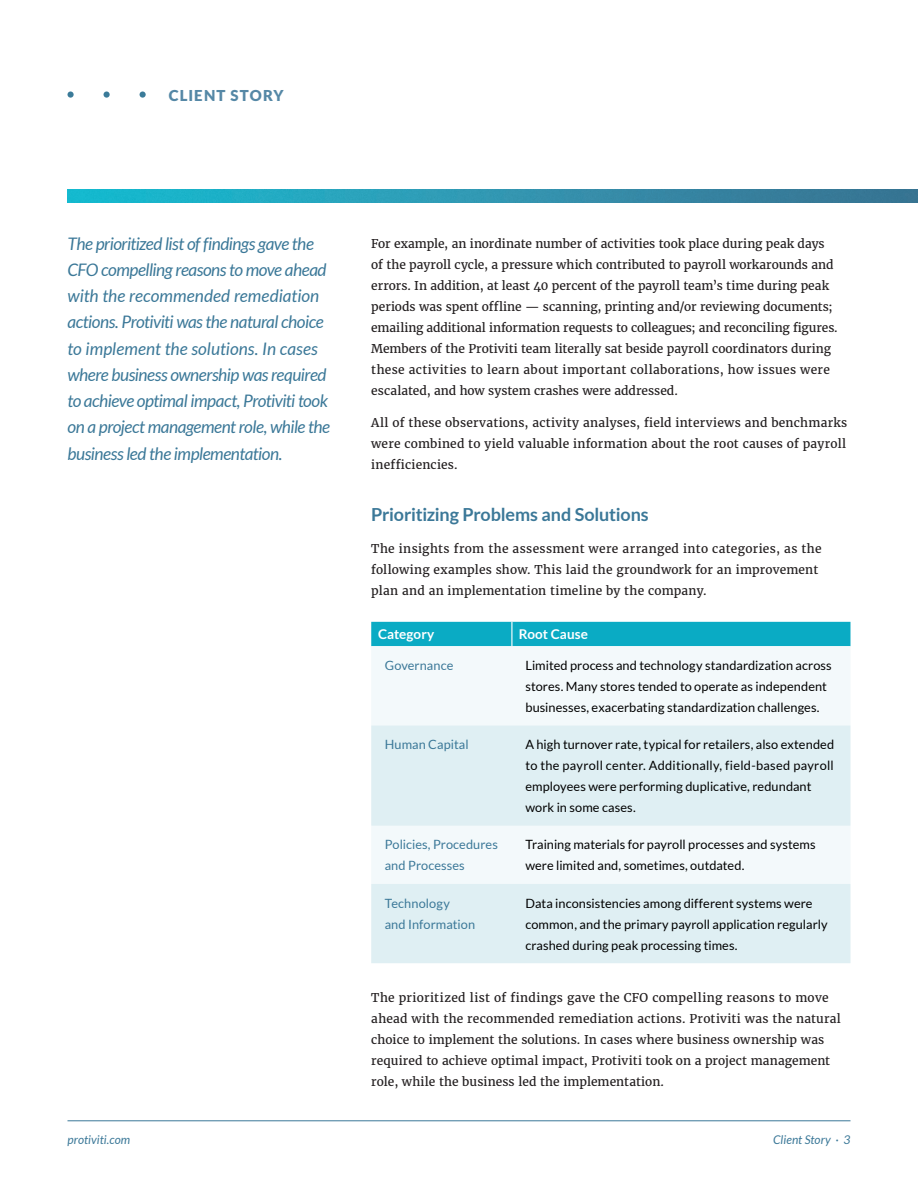
<style>
.page{position:relative;width:918px;height:1188px;background:#fff}
.page>*{position:absolute;margin:0;border:0;box-sizing:border-box;transform-origin:0 0}
.t1{font:700 18px "Lato";letter-spacing:-.01em;color:#3b7898}
.t2{font:italic 17.25px/26.2px "Lato";letter-spacing:-.025em;color:#3b7898}
.t3{font:900 15px "Lato";letter-spacing:.075em;color:#5588a6}
.t4{font:700 13.5px "Lato";letter-spacing:.005em;color:#fff}
.t5{font:12.75px/21px "Lato";letter-spacing:.005em;color:#000}
.t6{font:12.75px/21px "Lato";letter-spacing:.005em;color:#3b7898}
.t7{font:12px/21px "Merriweather";letter-spacing:.01em;color:#231f20}
.t8{font:italic 12px "Lato";color:#3b7898}
</style>
<div class="page">
<hr style="left:68px;top:1120px;width:782px;height:1px;background:#3b7898">
<div style="left:371px;top:646px;width:479px;height:79px;background:#f3f9fb"></div>
<svg style="left:371px;top:725px;width:479px;height:238px;fill:#dfeff3"></svg>
<div style="left:371px;top:622px;width:479px;height:24px;background:#0aabc4"></div>
<img style="left:68px;top:189px;width:850px;height:13px">
<div style="left:68px;top:91px;width:6px;height:7px;background:#3b7b99;border-radius:50%"></div>
<div style="left:104px;top:91px;width:6px;height:7px;background:#3b7b99;border-radius:50%"></div>
<div style="left:140px;top:91px;width:6px;height:7px;background:#3b7b99;border-radius:50%"></div>
<p class="t3" style="left:169px;top:87px;width:116px">CLIENT STORY</p>
<p class="t2" style="left:68px;top:231px;width:264px">The prioritized list of findings gave the CFO compelling reasons to move ahead with the recommended remediation actions. Protiviti was the natural choice to implement the solutions. In cases where business ownership was required to achieve optimal impact, Protiviti took on a project management role, while the business led the implementation.</p>
<p class="t7" style="left:371px;top:233px;width:468px">For example, an inordinate number of activities took place during peak days of the payroll cycle, a pressure which contributed to payroll workarounds and errors. In addition, at least 40 percent of the payroll team’s time during peak periods was spent offline — scanning, printing and/or reviewing documents; emailing additional information requests to colleagues; and reconciling figures.<br>Members of the Protiviti team literally sat beside payroll coordinators during these activities to learn about important collaborations, how issues were escalated, and how system crashes were addressed.</p>
<p class="t7" style="left:371px;top:412px;width:478px;text-align:justify">All of these observations, activity analyses, field interviews and benchmarks were combined to yield valuable information about the root causes of payroll inefficiencies.</p>
<h1 class="t1" style="left:371px;top:504px;width:279px">Prioritizing Problems and Solutions</h1>
<p class="t7" style="left:371px;top:538px;width:452px">The insights from the assessment were arranged into categories, as the following examples show. This laid the groundwork for an improvement plan and an implementation timeline by the company.</p>
<p class="t4" style="left:378px;top:627px;width:58px">Category</p>
<p class="t4" style="left:519px;top:627px;width:71px">Root Cause</p>
<p class="t6" style="left:385px;top:655px;width:70px">Governance</p>
<p class="t5" style="left:525px;top:655px;width:308px">Limited process and technology standardization across stores. Many stores tended to operate as independent businesses, exacerbating standardization challenges.</p>
<p class="t6" style="left:385px;top:734px;width:85px">Human Capital</p>
<p class="t5" style="left:525px;top:734px;width:310px">A high turnover rate, typical for retailers, also extended to the payroll center. Additionally, field-based payroll employees were performing duplicative, redundant work in some cases.</p>
<p class="t6" style="left:385px;top:834px;width:115px">Policies, Procedures and Processes</p>
<p class="t5" style="left:525px;top:834px;width:292px">Training materials for payroll processes and systems were limited and, sometimes, outdated.</p>
<p class="t6" style="left:385px;top:893px;width:92px">Technology<br>and Information</p>
<p class="t5" style="left:525px;top:893px;width:304px">Data inconsistencies among different systems were common, and the primary payroll application regularly crashed during peak processing times.</p>
<p class="t7" style="left:371px;top:987px;width:471px">The prioritized list of findings gave the CFO compelling reasons to move ahead with the recommended remediation actions. Protiviti was the natural choice to implement the solutions. In cases where business ownership was required to achieve optimal impact, Protiviti took on a project management role, while the business led the implementation.</p>
<p class="t8" style="left:68px;top:1133px;width:64px">protiviti.com</p>
<p class="t8" style="left:773px;top:1133px;width:79px">Client Story · 3</p>
</div>
